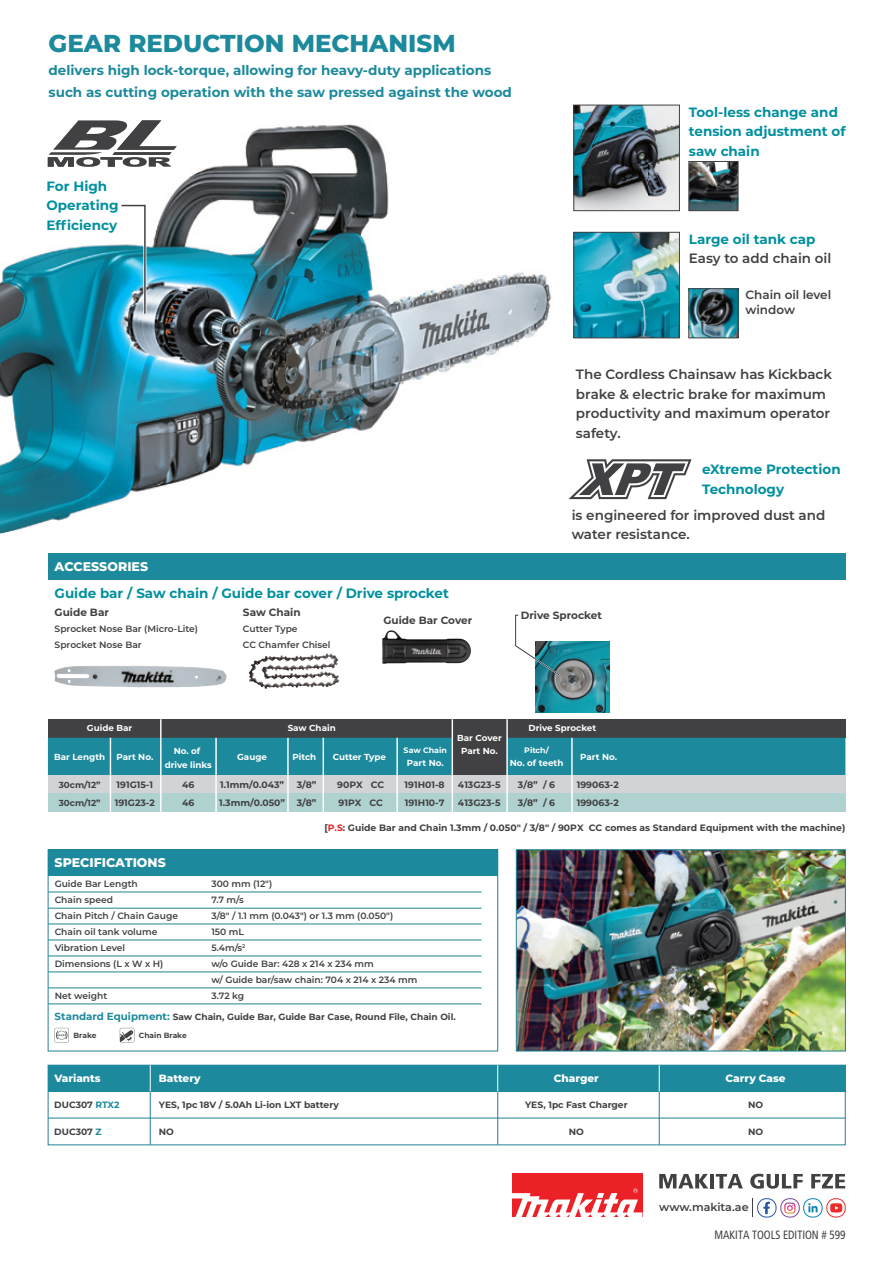
<style>
.page{position:relative;width:893px;height:1263px;background:#fff}
.page>*{position:absolute;margin:0;border:0;box-sizing:border-box;transform-origin:0 0}
.t1{font:800 24.45px "Montserrat";color:#1c8a9c}
.t2{font:600 13.5px/19.5px "Montserrat";color:#414042}
.t3{font:700 13.5px/19.5px "Montserrat";color:#00909e}
.t4{font:700 13.5px/22.5px "Montserrat";color:#1c8a9c}
.t5{font:800 12.6px "Montserrat";color:#fff}
.t6{font:condensed 12px "Frutiger";color:#414042;scale:.93 1}
.t7{font:600 12px/15px "Montserrat";color:#414042}
.t8{font:600 11.1px "Montserrat";color:#414042}
.t9{font:700 10.5px "Montserrat";color:#414042}
.t10{font:800 10.5px "Montserrat";color:#fff}
.t11{font:700 9.3px/18px "Montserrat";color:#414042}
.t12{font:600 9.15px/16px "Montserrat";color:#414042}
.t13{font:700 9.15px "Montserrat";color:#414042}
.t14{font:700 9px "Montserrat";color:#414042}
.t15{font:700 8.7px/13.5px "Montserrat";color:#fff;text-align:center}
.t16{font:700 8.7px/18px "Montserrat";color:#414042}
.t17{font:700 7.8px "Montserrat";color:#fff}
.t18{font:700 7.5px "Montserrat";color:#414042}
.s1{color:#eb2127}
.s2{font-size:10.35px;color:#1c8a9c}
.s3{color:#1c8a9c}
</style>
<div class="page">
<img style="left:0;top:126px;width:285px;height:408px">
<img style="left:285px;top:124px;width:238px;height:309px">
<img style="left:523px;top:273px;width:29px;height:65px">
<img style="left:285px;top:433px;width:49px;height:12px">
<img style="left:414px;top:426px;width:157px;height:74px">
<div style="left:512px;top:1174px;width:130px;height:43px;background:#eb2127"></div>
<svg style="left:512px;top:1188px;width:130px;height:29px"></svg>
<svg style="left:659px;top:1174px;width:49px;height:14px"></svg>
<hr style="left:710px;top:1174px;width:4px;height:14px;background:#414042">
<svg style="left:716px;top:1174px;width:27px;height:14px"></svg>
<svg style="left:750px;top:1174px;width:53px;height:15px"></svg>
<svg style="left:811px;top:1174px;width:34px;height:14px"></svg>
<svg style="left:752px;top:1198px;width:1px;height:19px"></svg>
<svg style="left:830px;top:1203px;width:12px;height:9px"></svg>
<div style="left:827px;top:1198px;width:18px;height:19px;border:1px solid #eb2c27;border-radius:8px"></div>
<div style="left:757px;top:1198px;width:19px;height:19px;border:1px solid #2956a2;border-radius:8px"></div>
<svg style="left:763px;top:1202px;width:7px;height:12px"></svg>
<div style="left:781px;top:1198px;width:18px;height:19px;border:1px solid #7d469b;border-radius:8px"></div>
<svg style="left:784px;top:1202px;width:11px;height:11px"></svg>
<div style="left:803px;top:1198px;width:19px;height:19px;border:1px solid #0b84b2;border-radius:8px"></div>
<svg style="left:808px;top:1203px;width:10px;height:9px"></svg>
<svg style="left:48px;top:849px;width:450px;height:202px"></svg>
<hr style="left:48px;top:892px;width:433px;height:1px;background:#228195">
<div style="left:48px;top:554px;width:797px;height:26px;background:#1c8a9c"></div>
<hr style="left:48px;top:940px;width:433px;height:1px;background:#228195">
<hr style="left:48px;top:972px;width:433px;height:1px;background:#228195">
<hr style="left:48px;top:988px;width:433px;height:1px;background:#228195">
<hr style="left:48px;top:1004px;width:433px;height:1px;background:#228195">
<img style="left:516px;top:849px;width:330px;height:202px">
<svg style="left:120px;top:1028px;width:14px;height:14px"></svg>
<svg style="left:54px;top:1028px;width:15px;height:14px"></svg>
<svg style="left:48px;top:1065px;width:798px;height:80px"></svg>
<div style="left:48px;top:1065px;width:797px;height:26px;background:#1c8a9c"></div>
<hr style="left:150px;top:1065px;width:1px;height:32px;background:#fff">
<hr style="left:497px;top:1065px;width:1px;height:32px;background:#fff">
<hr style="left:659px;top:1065px;width:1px;height:32px;background:#fff">
<hr style="left:497px;top:1091px;width:1px;height:54px;background:#228195">
<hr style="left:150px;top:1091px;width:1px;height:54px;background:#228195">
<hr style="left:659px;top:1091px;width:1px;height:54px;background:#228195">
<hr style="left:48px;top:1118px;width:797px;height:1px;background:#228195">
<svg style="left:48px;top:719px;width:797px;height:93px;background:#67979d"></svg>
<img style="left:54px;top:666px;width:173px;height:21px">
<img style="left:249px;top:653px;width:79px;height:26px">
<img style="left:382px;top:630px;width:89px;height:34px">
<img style="left:535px;top:641px;width:74px;height:71px">
<svg style="left:515px;top:614px;width:47px;height:63px"></svg>
<svg style="left:48px;top:120px;width:129px;height:47px"></svg>
<svg style="left:118px;top:203px;width:30px;height:114px"></svg>
<svg style="left:568px;top:459px;width:123px;height:40px"></svg>
<img style="left:575px;top:107px;width:103px;height:102px">
<div style="left:573px;top:105px;width:107px;height:106px;border:1px solid #414042"></div>
<img style="left:575px;top:234px;width:103px;height:102px">
<div style="left:573px;top:232px;width:107px;height:106px;border:1px solid #414042"></div>
<img style="left:690px;top:163px;width:46px;height:46px">
<img style="left:690px;top:290px;width:46px;height:46px">
<div style="left:688px;top:288px;width:50px;height:50px;border:1px solid #414042"></div>
<div style="left:688px;top:161px;width:50px;height:50px;border:1px solid #414042"></div>
<h1 class="t1" style="left:49px;top:26px;width:409px">GEAR REDUCTION MECHANISM</h1>
<h2 class="t4" style="left:49px;top:58px;width:465px">delivers high lock-torque, allowing for heavy-duty applications such as cutting operation with the saw pressed against the wood</h2>
<h2 class="t3" style="left:47px;top:176px;width:74px">For High<br>Operating<br>Efficiency</h2>
<h3 class="t5" style="left:55px;top:557px;width:95px">ACCESSORIES</h3>
<h2 class="t3" style="left:689px;top:101px;width:158px">Tool-less change and tension adjustment of saw chain</h2>
<h2 class="t3" style="left:689px;top:228px;width:128px">Large oil tank cap</h2>
<h2 class="t2" style="left:689px;top:248px;width:144px">Easy to add chain oil</h2>
<h3 class="t7" style="left:745px;top:287px;width:87px">Chain oil level window</h3>
<h2 class="t2" style="left:576px;top:364px;width:257px">The Cordless Chainsaw has Kickback brake &amp; electric brake for maximum productivity and maximum operator safety.</h2>
<h2 class="t3" style="left:702px;top:459px;width:140px">eXtreme Protection<br>Technology</h2>
<h2 class="t2" style="left:572px;top:505px;width:255px">is engineered for improved dust and water resistance.</h2>
<h2 class="t3" style="left:55px;top:583px;width:396px">Guide bar / Saw chain / Guide bar cover / Drive sprocket</h2>
<p class="t9" style="left:55px;top:605px;width:56px">Guide Bar</p>
<p class="t12" style="left:55px;top:621px;width:145px">Sprocket Nose Bar (Micro-Lite)<br>Sprocket Nose Bar</p>
<p class="t9" style="left:243px;top:605px;width:59px">Saw Chain</p>
<p class="t12" style="left:243px;top:621px;width:89px">Cutter Type<br>CC Chamfer Chisel</p>
<p class="t9" style="left:383px;top:612px;width:90px">Guide Bar Cover</p>
<p class="t9" style="left:521px;top:608px;width:83px">Drive Sprocket</p>
<p class="t15" style="left:87px;top:721px;width:47px">Guide Bar</p>
<p class="t15" style="left:288px;top:721px;width:50px">Saw Chain</p>
<p class="t15" style="left:457px;top:730px;width:46px">Bar Cover</p>
<p class="t15" style="left:528px;top:721px;width:69px">Drive Sprocket</p>
<p class="t17" style="left:524px;top:745px;width:26px">Pitch/</p>
<p class="t15" style="left:510px;top:756px;width:55px">No. of teeth</p>
<p class="t17" style="left:404px;top:745px;width:45px">Saw Chain</p>
<p class="t15" style="left:461px;top:744px;width:38px">Part No.</p>
<p class="t15" style="left:407px;top:756px;width:38px">Part No.</p>
<p class="t15" style="left:116px;top:750px;width:38px">Part No.</p>
<p class="t15" style="left:165px;top:744px;width:49px">No. of drive links</p>
<p class="t15" style="left:580px;top:750px;width:38px">Part No.</p>
<p class="t15" style="left:54px;top:750px;width:53px">Bar Length</p>
<p class="t15" style="left:237px;top:750px;width:31px">Gauge</p>
<p class="t15" style="left:292px;top:750px;width:25px">Pitch</p>
<p class="t15" style="left:333px;top:750px;width:55px">Cutter Type</p>
<p class="t16" style="left:59px;top:775px;width:43px">30cm/12”<br>30cm/12”</p>
<p class="t11" style="left:115px;top:775px;width:42px">191G15-1<br>191G23-2</p>
<p class="t11" style="left:182px;top:775px;width:14px">46<br>46</p>
<p class="t11" style="left:297px;top:775px;width:21px">3/8”<br>3/8”</p>
<p class="t11" style="left:219px;top:775px;width:67px">1.1mm/0.043”<br>1.3mm/0.050”</p>
<p class="t11" style="left:337px;top:775px;width:48px">90PX CC<br>91PX CC</p>
<p class="t11" style="left:405px;top:775px;width:42px">191H01-8<br>191H10-7</p>
<p class="t11" style="left:458px;top:775px;width:44px">413G23-5<br>413G23-5</p>
<p class="t11" style="left:577px;top:775px;width:44px">199063-2<br>199063-2</p>
<p class="t11" style="left:518px;top:775px;width:39px">3/8” / 6<br>3/8” / 6</p>
<h3 class="t5" style="left:55px;top:853px;width:113px">SPECIFICATIONS</h3>
<p class="t12" style="left:55px;top:875px;width:125px">Guide Bar Length<br>Chain speed<br>Chain Pitch / Chain Gauge<br>Chain oil tank volume<br>Vibration Level<br>Dimensions (L x W x H)</p>
<p class="t12" style="left:55px;top:987px;width:54px">Net weight</p>
<p class="t11" style="left:324px;top:818px;width:522px">[<span class="s1">P.S</span>: Guide Bar and Chain 1.3mm / 0.050'' / 3/8'' / 90PX CC comes as Standard Equipment with the machine)</p>
<p class="t12" style="left:211px;top:875px;width:208px">300 mm (12")<br>7.7 m/s<br>3/8" / 1.1 mm (0.043") or 1.3 mm (0.050")<br>150 mL<br>5.4m/s<sup>2<br></sup>w/o Guide Bar: 428 x 214 x 234 mm<br>w/ Guide bar/saw chain: 704 x 214 x 234 mm<br>3.72 kg</p>
<p class="t14" style="left:55px;top:1010px;width:403px"><span class="s2">Standard Equipment:</span> Saw Chain, Guide Bar, Guide Bar Case, Round File, Chain Oil.</p>
<p class="t18" style="left:74px;top:1030px;width:25px">Brake</p>
<p class="t18" style="left:139px;top:1030px;width:49px">Chain Brake</p>
<p class="t10" style="left:54px;top:1071px;width:48px">Variants</p>
<p class="t10" style="left:159px;top:1071px;width:43px">Battery</p>
<p class="t13" style="left:54px;top:1098px;width:67px">DUC307 <span class="s3">RTX2</span></p>
<p class="t13" style="left:54px;top:1125px;width:49px">DUC307 <span class="s3">Z</span></p>
<p class="t13" style="left:159px;top:1098px;width:181px">YES, 1pc 18V / 5.0Ah Li-ion LXT battery</p>
<p class="t13" style="left:159px;top:1125px;width:17px">NO</p>
<p class="t10" style="left:554px;top:1071px;width:47px">Charger</p>
<p class="t10" style="left:726px;top:1071px;width:62px">Carry Case</p>
<p class="t13" style="left:525px;top:1098px;width:104px">YES, 1pc Fast Charger</p>
<p class="t13" style="left:569px;top:1125px;width:17px">NO</p>
<p class="t13" style="left:748px;top:1098px;width:17px">NO</p>
<p class="t13" style="left:748px;top:1125px;width:17px">NO</p>
<p class="t8" style="left:659px;top:1199px;width:91px">www.makita.ae</p>
<h3 class="t6" style="left:714px;top:1227px;width:143px">MAKITA TOOLS EDITION # 599</h3>
</div>
